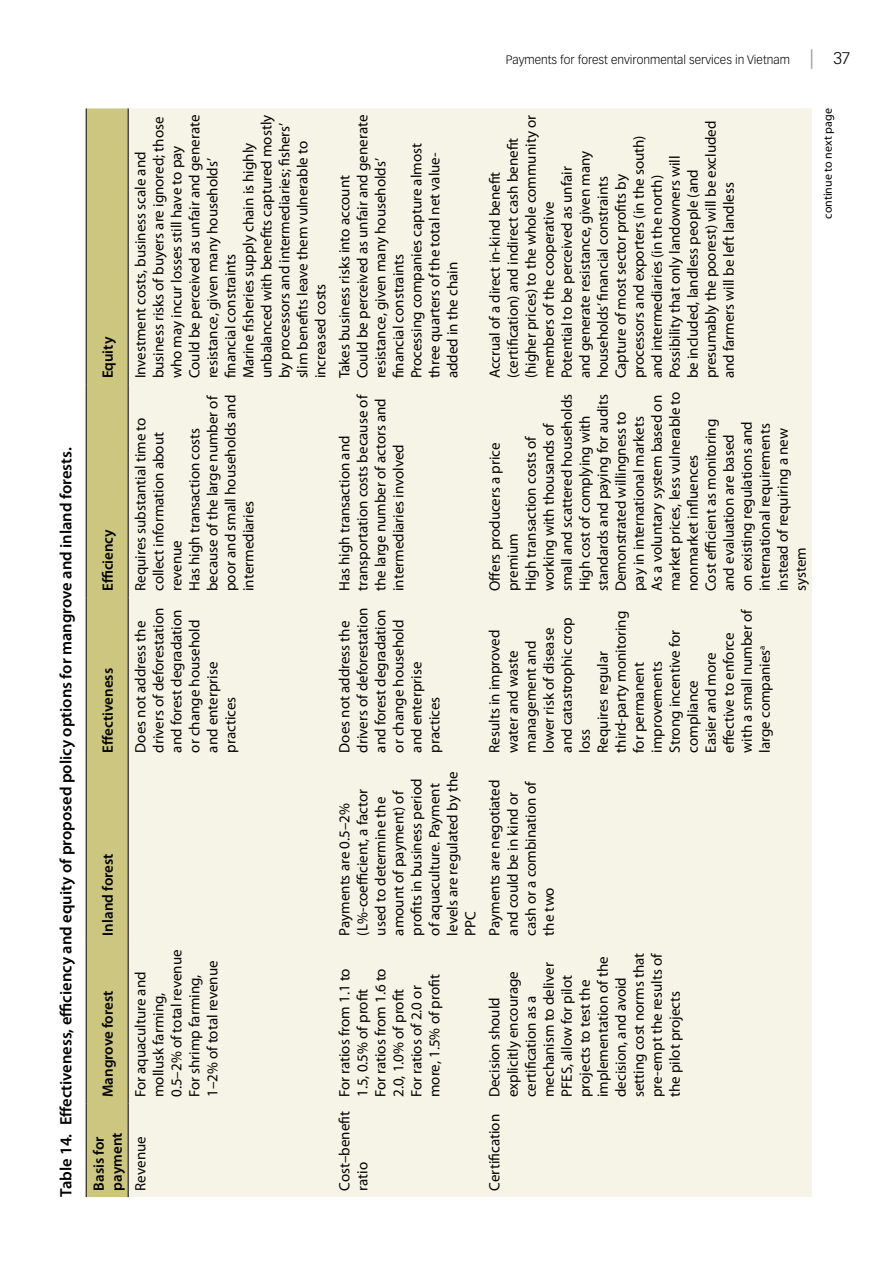
<style>
.page{position:relative;width:893px;height:1263px;background:#fff}
.page>*{position:absolute;margin:0;border:0;box-sizing:border-box;transform-origin:0 0}
.t1{font:600 16.5px "Myriad Pro";color:#000}
.t2{font:15px/18px "Myriad Pro";color:#000}
.t3{font:600 15px/18px "Myriad Pro";color:#000}
.t4{font:300 12px "Vectora LT Std";color:#000}
.t5{font:12px "Myriad Pro";color:#000}
.s1{font-family:"Myriad Pro";font-weight:400;font-size:19.5px;color:#9d9d9c}
.s2{font-size:16.5px}
</style>
<div class="page">
<div style="left:87px;top:108px;width:41px;height:1089px;background:#cdc681"></div>
<div style="left:129px;top:108px;width:683px;height:1089px;background:#f6f4e6"></div>
<hr style="left:86px;top:1103px;width:1px;height:94px;background:#000">
<hr style="left:86px;top:942px;width:1px;height:161px;background:#000">
<hr style="left:86px;top:759px;width:1px;height:183px;background:#000">
<hr style="left:86px;top:597px;width:1px;height:162px;background:#000">
<hr style="left:86px;top:385px;width:1px;height:212px;background:#000">
<hr style="left:86px;top:108px;width:1px;height:277px;background:#000">
<hr style="left:128px;top:1103px;width:1px;height:94px;background:#000">
<hr style="left:128px;top:942px;width:1px;height:161px;background:#000">
<hr style="left:128px;top:759px;width:1px;height:183px;background:#000">
<hr style="left:128px;top:597px;width:1px;height:162px;background:#000">
<hr style="left:128px;top:385px;width:1px;height:212px;background:#000">
<hr style="left:128px;top:108px;width:1px;height:277px;background:#000">
<p class="t1" style="left:55px;top:1197px;width:751px;rotate:-90deg">Table 14. Effectiveness, efficiency and equity of proposed policy options for mangrove and inland forests.</p>
<p class="t4" style="left:506px;top:52px;width:346px">Payments for forest environmental services in Vietnam <span class="s1">|</span> <span class="s2">37</span></p>
<p class="t3" style="left:98px;top:378px;width:43px;rotate:-90deg">Equity</p>
<p class="t3" style="left:98px;top:591px;width:63px;rotate:-90deg">Efficiency</p>
<p class="t3" style="left:98px;top:753px;width:86px;rotate:-90deg">Effectiveness</p>
<p class="t2" style="left:131px;top:378px;width:265px;rotate:-90deg">Investment costs, business scale and business risks of buyers are ignored; those who may incur losses still have to pay Could be perceived as unfair and generate resistance, given many households’ financial constraints<br>Marine fisheries supply chain is highly unbalanced with benefits captured mostly by processors and intermediaries; fishers’ slim benefits leave them vulnerable to increased costs</p>
<p class="t2" style="left:131px;top:591px;width:198px;rotate:-90deg">Requires substantial time to collect information about revenue<br>Has high transaction costs because of the large number of poor and small households and intermediaries</p>
<p class="t2" style="left:131px;top:753px;width:147px;rotate:-90deg">Does not address the drivers of deforestation and forest degradation or change household and enterprise practices</p>
<p class="t3" style="left:98px;top:935px;width:84px;rotate:-90deg">Inland forest</p>
<p class="t3" style="left:98px;top:1097px;width:108px;rotate:-90deg">Mangrove forest</p>
<p class="t2" style="left:131px;top:1097px;width:149px;rotate:-90deg">For aquaculture and mollusk farming,<br>0.5–2% of total revenue<br>For shrimp farming,<br>1–2% of total revenue</p>
<p class="t3" style="left:89px;top:1191px;width:59px;rotate:-90deg">Basis for payment</p>
<p class="t2" style="left:131px;top:1191px;width:56px;rotate:-90deg">Revenue</p>
<p class="t2" style="left:335px;top:378px;width:265px;rotate:-90deg">Takes business risks into account<br>Could be perceived as unfair and generate resistance, given many households’ financial constraints<br>Processing companies capture almost three quarters of the total net value&shy;added in the chain</p>
<p class="t2" style="left:335px;top:591px;width:198px;rotate:-90deg">Has high transaction and transportation costs because of the large number of actors and intermediaries involved</p>
<p class="t2" style="left:335px;top:753px;width:147px;rotate:-90deg">Does not address the drivers of deforestation and forest degradation or change household and enterprise practices</p>
<p class="t2" style="left:335px;top:935px;width:166px;rotate:-90deg">Payments are 0.5–2% (L%-coefficient, a factor used to determine the amount of payment) of profits in business period of aquaculture. Payment levels are regulated by the<br>PPC</p>
<p class="t2" style="left:335px;top:1097px;width:130px;rotate:-90deg">For ratios from 1.1 to<br>1.5, 0.5% of profit<br>For ratios from 1.6 to<br>2.0, 1.0% of profit<br>For ratios of 2.0 or more, 1.5% of profit</p>
<p class="t2" style="left:335px;top:1191px;width:81px;rotate:-90deg">Cost–benefit ratio</p>
<p class="t2" style="left:485px;top:378px;width:265px;rotate:-90deg">Accrual of a direct in-kind benefit (certification) and indirect cash benefit (higher prices) to the whole community or members of the cooperative<br>Potential to be perceived as unfair<br>and generate resistance, given many households’ financial constraints<br>Capture of most sector profits by processors and exporters (in the south) and intermediaries (in the north)<br>Possibility that only landowners will<br>be included, landless people (and presumably the poorest) will be excluded and farmers will be left landless</p>
<p class="t5" style="left:820px;top:219px;width:112px;rotate:-90deg">continue to next page</p>
<p class="t2" style="left:485px;top:591px;width:201px;rotate:-90deg">Offers producers a price premium<br>High transaction costs of working with thousands of small and scattered households<br>High cost of complying with standards and paying for audits<br>Demonstrated willingness to pay in international markets<br>As a voluntary system based on market prices, less vulnerable to nonmarket influences<br>Cost efficient as monitoring and evaluation are based<br>on existing regulations and international requirements instead of requiring a new system</p>
<p class="t2" style="left:485px;top:753px;width:145px;rotate:-90deg">Results in improved water and waste management and lower risk of disease and catastrophic crop loss<br>Requires regular third-party monitoring for permanent improvements<br>Strong incentive for compliance<br>Easier and more effective to enforce with a small number of large companies<sup>a</sup></p>
<p class="t2" style="left:485px;top:935px;width:157px;rotate:-90deg">Payments are negotiated and could be in kind or cash or a combination of the two</p>
<p class="t2" style="left:485px;top:1097px;width:146px;text-indent:-94px;rotate:-90deg">Certification Decision should explicitly encourage certification as a mechanism to deliver<br>PFES, allow for pilot projects to test the implementation of the decision, and avoid setting cost norms that pre-empt the results of the pilot projects</p>
</div>
